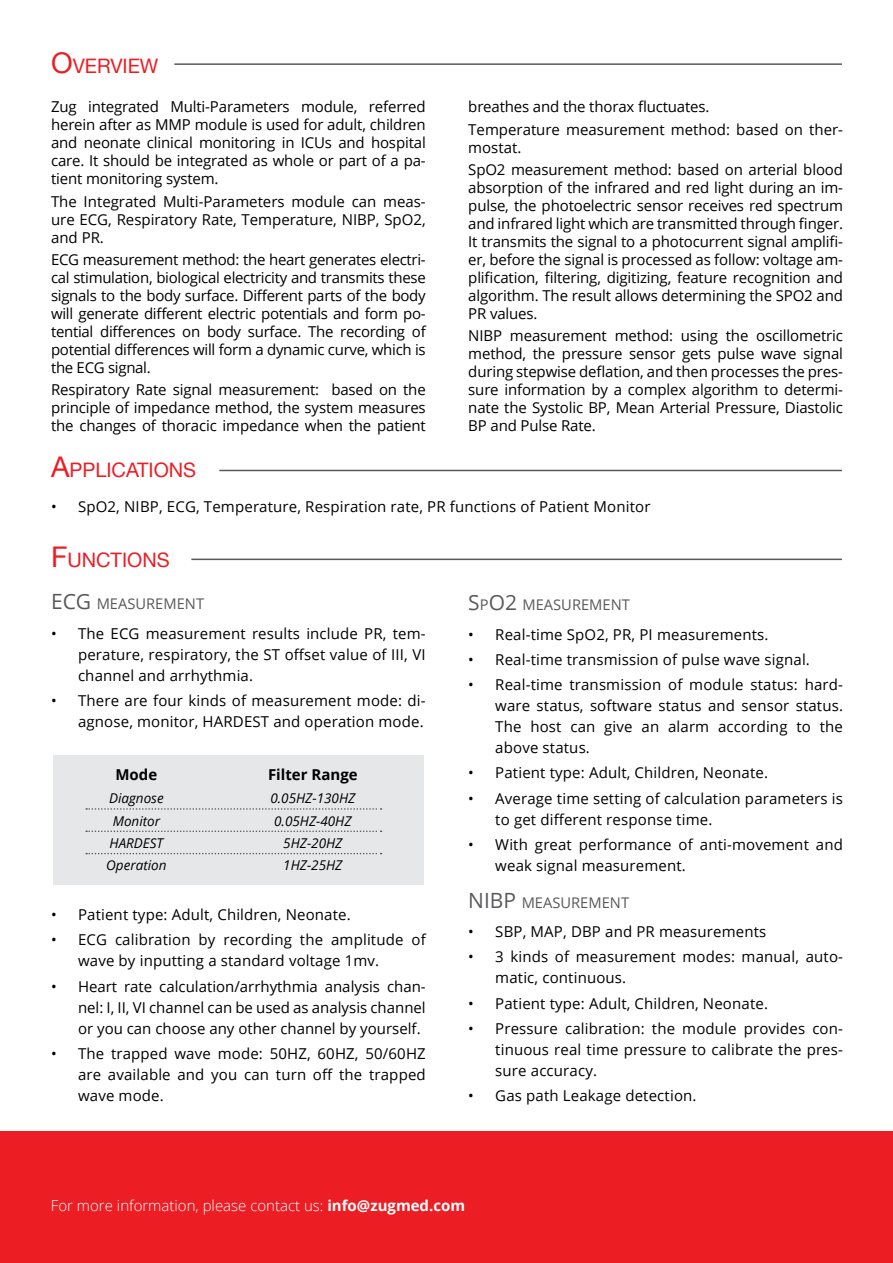
<style>
.page{position:relative;width:893px;height:1263px;background:#fff}
.page>*{position:absolute;margin:0;border:0;box-sizing:border-box;transform-origin:0 0}
.t1{font:19.95px "Helvetica Neue";color:#ed1d24}
.t2{font:15px/18px "Open Sans";letter-spacing:.01em;color:#000;text-align:justify}
.t3{font:300 15px "Open Sans";color:#fff}
.t4{font:15px/22.2px "Open Sans";letter-spacing:-.01em;color:#000}
.t5{font:700 15px "Open Sans";color:#000}
.t6{font:14.7px "Open Sans";color:#58595b}
.t7{font:italic 13.5px "Open Sans";color:#000}
.s1{font-size:28.5px}
.s2{font-size:21px}
.s3{font-weight:700}
</style>
<div class="page">
<div style="left:0;top:1131px;width:893px;height:132px;background:#ed1d24"></div>
<hr style="left:174px;top:63px;width:668px;height:2px;background:#58595b">
<hr style="left:191px;top:559px;width:651px;height:1px;background:#58595b">
<hr style="left:219px;top:470px;width:623px;height:1px;background:#58595b">
<div style="left:53px;top:755px;width:371px;height:130px;background:#e6e7e8"></div>
<svg style="left:86px;top:808px;width:296px;height:2px"></svg>
<svg style="left:86px;top:830px;width:296px;height:2px"></svg>
<svg style="left:86px;top:853px;width:296px;height:1px"></svg>
<h1 class="t1" style="left:51px;top:51px;width:109px"><span class="s1">O</span>VERVIEW</h1>
<p class="t2" style="left:51px;top:98px;width:376px">Zug integrated Multi-Parameters module, referred herein after as MMP module is used for adult, children and neonate clinical monitoring in ICUs and hospital care. It should be integrated as whole or part of a pa&shy;tient monitoring system.</p>
<p class="t2" style="left:51px;top:192px;width:376px">The Integrated Multi-Parameters module can meas&shy;ure ECG, Respiratory Rate, Temperature, NIBP, SpO2, and PR.</p>
<p class="t2" style="left:51px;top:250px;width:376px">ECG measurement method: the heart generates electri&shy;cal stimulation, biological electricity and transmits these signals to the body surface. Different parts of the body will generate different electric potentials and form po&shy;tential differences on body surface. The recording of potential differences will form a dynamic curve, which is the ECG signal.</p>
<p class="t2" style="left:51px;top:380px;width:376px">Respiratory Rate signal measurement: based on the principle of impedance method, the system measures the changes of thoracic impedance when the patient</p>
<h1 class="t1" style="left:51px;top:455px;width:147px"><span class="s1">A</span>PPLICATIONS</h1>
<p class="t2" style="left:468px;top:96px;width:376px;line-height:22.2px">breathes and the thorax fluctuates.<br>Temperature measurement method: based on ther-</p>
<p class="t4" style="left:468px;top:136px;width:376px">mostat.<br>SpO2 measurement method: based on arterial blood</p>
<p class="t2" style="left:468px;top:178px;width:376px">absorption of the infrared and red light during an im&shy;pulse, the photoelectric sensor receives red spectrum and infrared light which are transmitted through finger.<br>It transmits the signal to a photocurrent signal amplifi&shy;er, before the signal is processed as follow: voltage am&shy;plification, filtering, digitizing, feature recognition and algorithm. The result allows determining the SPO2 and PR values.</p>
<p class="t2" style="left:468px;top:326px;width:376px">NIBP measurement method: using the oscillometric method, the pressure sensor gets pulse wave signal during stepwise deflation, and then processes the pres&shy;sure information by a complex algorithm to determi&shy;nate the Systolic BP, Mean Arterial Pressure, Diastolic BP and Pulse Rate.</p>
<p class="t2" style="left:51px;top:497px;width:601px">• SpO2, NIBP, ECG, Temperature, Respiration rate, PR functions of Patient Monitor</p>
<h1 class="t1" style="left:51px;top:545px;width:120px"><span class="s1">F</span>UNCTIONS</h1>
<p class="t6" style="left:51px;top:594px;width:155px"><span class="s2">ECG</span> MEASUREMENT</p>
<p class="t2" style="left:78px;top:622px;width:349px;line-height:21px;text-indent:-27px">• The ECG measurement results include PR, tem&shy;perature, respiratory, the ST offset value of III, VI channel and arrhythmia.</p>
<p class="t2" style="left:51px;top:689px;width:376px;line-height:21px;text-align:right">• There are four kinds of measurement mode: di&shy;agnose, monitor, HARDEST and operation mode.</p>
<p class="t5" style="left:115px;top:764px;width:43px">Mode</p>
<p class="t5" style="left:268px;top:764px;width:91px">Filter Range</p>
<p class="t7" style="left:109px;top:789px;width:56px">Diagnose</p>
<p class="t7" style="left:270px;top:789px;width:86px">0.05HZ-130HZ</p>
<p class="t7" style="left:113px;top:811px;width:49px">Monitor</p>
<p class="t7" style="left:274px;top:811px;width:79px">0.05HZ-40HZ</p>
<p class="t7" style="left:110px;top:834px;width:55px">HARDEST</p>
<p class="t7" style="left:283px;top:834px;width:61px">5HZ-20HZ</p>
<p class="t7" style="left:106px;top:856px;width:62px">Operation</p>
<p class="t7" style="left:283px;top:856px;width:61px">1HZ-25HZ</p>
<p class="t2" style="left:51px;top:905px;width:301px">• Patient type: Adult, Children, Neonate.</p>
<p class="t2" style="left:78px;top:929px;width:349px;line-height:21px;text-indent:-27px">• ECG calibration by recording the amplitude of wave by inputting a standard voltage 1mv.</p>
<p class="t2" style="left:78px;top:975px;width:349px;line-height:21px;text-indent:-27px">• Heart rate calculation/arrhythmia analysis chan&shy;nel: I, II, VI channel can be used as analysis channel or you can choose any other channel by yourself.</p>
<p class="t2" style="left:78px;top:1042px;width:349px;line-height:21px;text-indent:-27px">• The trapped wave mode: 50HZ, 60HZ, 50/60HZ are available and you can turn off the trapped wave mode.</p>
<p class="t6" style="left:468px;top:595px;width:163px"><span class="s2">S</span>P<span class="s2">O2</span> MEASUREMENT</p>
<p class="t2" style="left:468px;top:625px;width:302px">• Real-time SpO2, PR, PI measurements.</p>
<p class="t2" style="left:468px;top:650px;width:343px">• Real-time transmission of pulse wave signal.</p>
<p class="t2" style="left:495px;top:674px;width:349px;line-height:21px;text-indent:-27px">• Real-time transmission of module status: hard&shy;ware status, software status and sensor status.<br>The host can give an alarm according to the above status.</p>
<p class="t2" style="left:468px;top:763px;width:301px">• Patient type: Adult, Children, Neonate.</p>
<p class="t2" style="left:495px;top:787px;width:349px;line-height:21px;text-indent:-27px">• Average time setting of calculation parameters is to get different response time.</p>
<p class="t2" style="left:495px;top:833px;width:349px;line-height:21px;text-indent:-27px">• With great performance of anti-movement and weak signal measurement.</p>
<p class="t6" style="left:468px;top:892px;width:162px"><span class="s2">N IBP</span> MEASUREMENT</p>
<p class="t2" style="left:468px;top:922px;width:300px">• SBP, MAP, DBP and PR measurements</p>
<p class="t2" style="left:495px;top:946px;width:349px;line-height:21px;text-indent:-27px">• 3 kinds of measurement modes: manual, auto&shy;matic, continuous.</p>
<p class="t2" style="left:468px;top:994px;width:301px">• Patient type: Adult, Children, Neonate.</p>
<p class="t2" style="left:495px;top:1017px;width:349px;line-height:21px;text-indent:-27px">• Pressure calibration: the module provides con&shy;tinuous real time pressure to calibrate the pres&shy;sure accuracy.</p>
<p class="t2" style="left:468px;top:1086px;width:230px">• Gas path Leakage detection.</p>
<p class="t3" style="left:51px;top:1195px;width:416px">For more information, please contact us: <span class="s3">info@zugmed.com</span></p>
</div>
